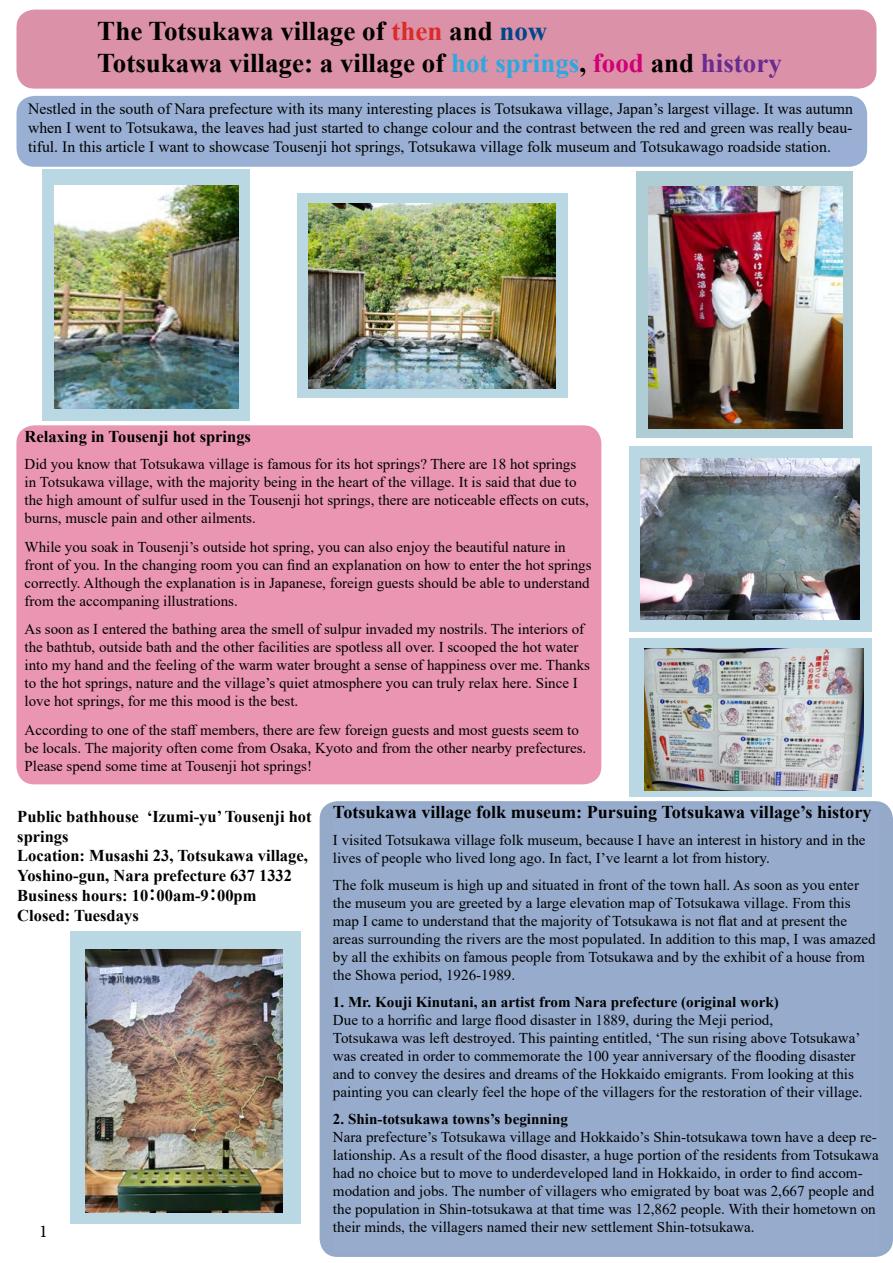
<style>
.page{position:relative;width:893px;height:1263px;background:#fff}
.page>*{position:absolute;margin:0;border:0;box-sizing:border-box;transform-origin:0 0}
.t1{font:700 27px/31.5px "Times New Roman";color:#000}
.t2{font:700 18px "Times New Roman";color:#000}
.t3{font:18px "Minion Pro";color:#000}
.t4{font:700 16.5px/19.8px "Times New Roman";color:#000}
.t5{font:15.75px/18.9px "Times New Roman";color:#000;text-align:justify}
.t6{font:15px/18px "Times New Roman";color:#000}
.t7{font:700 15px "Times New Roman";color:#000}
.s1{color:#db2b28}
.s2{color:#004688}
.s3{color:#2aa9e0}
.s4{color:#d10076}
.s5{color:#682c91}
.s6{font-family:"Koz Go Pr 6 N"}
</style>
<div class="page">
<div style="left:16px;top:425px;width:585px;height:359px;background:#ea96b2;border-radius:18px"></div>
<div style="left:320px;top:801px;width:573px;height:456px;background:#95a9c8;border-radius:18px"></div>
<div style="left:16px;top:96px;width:851px;height:71px;background:#99b0d4;border-radius:18px"></div>
<div style="left:16px;top:10px;width:860px;height:79px;background:#db91a8;border-radius:18px"></div>
<div style="left:629px;top:446px;width:242px;height:186px;background:#bad8e3"></div>
<div style="left:43px;top:170px;width:207px;height:251px;background:#bad8e3"></div>
<div style="left:70px;top:931px;width:231px;height:293px;background:#bad8e3"></div>
<img style="left:85px;top:949px;width:198px;height:263px">
<div style="left:297px;top:193px;width:270px;height:205px;background:#bad8e3"></div>
<img style="left:309px;top:203px;width:246px;height:185px">
<img style="left:54px;top:186px;width:184px;height:222px">
<div style="left:637px;top:171px;width:216px;height:267px;background:#aecdd5"></div>
<img style="left:649px;top:187px;width:193px;height:242px">
<img style="left:640px;top:458px;width:220px;height:161px">
<div style="left:629px;top:638px;width:242px;height:159px;background:#bad8e3"></div>
<img style="left:644px;top:649px;width:219px;height:142px">
<div style="left:333px;top:805px;width:546px;height:447px;background:#97accd"></div>
<h1 class="t1" style="left:97px;top:15px;width:686px">The Totsukawa village of <span class="s1">then</span> and <span class="s2">now<br></span>Totsukawa village: a village of <span class="s3">hot springs</span>, <span class="s4">food</span> and <span class="s5">history</span></h1>
<p class="t5" style="left:28px;top:99px;width:826px">Nestled in the south of Nara prefecture with its many interesting places is Totsukawa village, Japan’s largest village. It was autumn when I went to Totsukawa, the leaves had just started to change colour and the contrast between the red and green was really beau&shy;tiful. In this article I want to showcase Tousenji hot springs, Totsukawa village folk museum and Totsukawago roadside station.</p>
<p class="t4" style="left:25px;top:426px;width:228px">Relaxing in Tousenji hot springs</p>
<p class="t6" style="left:25px;top:454px;width:566px">Did you know that Totsukawa village is famous for its hot springs? There are 18 hot springs in Totsukawa village, with the majority being in the heart of the village. It is said that due to the high amount of sulfur used in the Tousenji hot springs, there are noticeable effects on cuts, burns, muscle pain and other ailments.</p>
<p class="t6" style="left:25px;top:537px;width:569px">While you soak in Tousenji’s outside hot spring, you can also enjoy the beautiful nature in front of you. In the changing room you can find an explanation on how to enter the hot springs correctly. Although the explanation is in Japanese, foreign guests should be able to understand from the accompaning illustrations.</p>
<p class="t6" style="left:25px;top:620px;width:567px">As soon as I entered the bathing area the smell of sulpur invaded my nostrils. The interiors of the bathtub, outside bath and the other facilities are spotless all over. I scooped the hot water into my hand and the feeling of the warm water brought a sense of happiness over me. Thanks to the hot springs, nature and the village’s quiet atmosphere you can truly relax here. Since I love hot springs, for me this mood is the best.</p>
<p class="t6" style="left:25px;top:721px;width:563px">According to one of the staff members, there are few foreign guests and most guests seem to be locals. The majority often come from Osaka, Kyoto and from the other nearby prefectures.<br>Please spend some time at Tousenji hot springs!</p>
<p class="t4" style="left:17px;top:806px;width:296px">Public bathhouse ‘Izumi-yu’ Tousenji hot springs<br>Location: Musashi 23, Totsukawa village,<br>Yoshino-gun, Nara prefecture 637 1332<br>Business hours: 10<span class="s6">：</span>00am-9<span class="s6">：</span>00pm<br>Closed: Tuesdays</p>
<p class="t3" style="left:39px;top:1219px;width:10px">1</p>
<p class="t2" style="left:333px;top:798px;width:540px">Totsukawa village folk museum: Pursuing Totsukawa village’s history</p>
<p class="t6" style="left:333px;top:830px;width:534px">I visited Totsukawa village folk museum, because I have an interest in history and in the lives of people who lived long ago. In fact, I’ve learnt a lot from history.</p>
<p class="t6" style="left:333px;top:875px;width:544px">The folk museum is high up and situated in front of the town hall. As soon as you enter the museum you are greeted by a large elevation map of Totsukawa village. From this map I came to understand that the majority of Totsukawa is not flat and at present the areas surrounding the rivers are the most populated. In addition to this map, I was amazed by all the exhibits on famous people from Totsukawa and by the exhibit of a house from the Showa period, 1926-1989.</p>
<p class="t7" style="left:333px;top:991px;width:447px">1. Mr. Kouji Kinutani, an artist from Nara prefecture (original work)</p>
<p class="t6" style="left:333px;top:1010px;width:531px">Due to a horrific and large flood disaster in 1889, during the Meji period,<br>Totsukawa was left destroyed. This painting entitled, ‘The sun rising above Totsukawa’ was created in order to commemorate the 100 year anniversary of the flooding disaster and to convey the desires and dreams of the Hokkaido emigrants. From looking at this painting you can clearly feel the hope of the villagers for the restoration of their village.</p>
<p class="t7" style="left:333px;top:1108px;width:237px">2. Shin-totsukawa towns’s beginning</p>
<p class="t6" style="left:333px;top:1127px;width:547px">Nara prefecture’s Totsukawa village and Hokkaido’s Shin-totsukawa town have a deep re&shy;lationship. As a result of the flood disaster, a huge portion of the residents from Totsukawa had no choice but to move to underdeveloped land in Hokkaido, in order to find accom&shy;modation and jobs. The number of villagers who emigrated by boat was 2,667 people and the population in Shin-totsukawa at that time was 12,862 people. With their hometown on their minds, the villagers named their new settlement Shin-totsukawa.</p>
</div>
